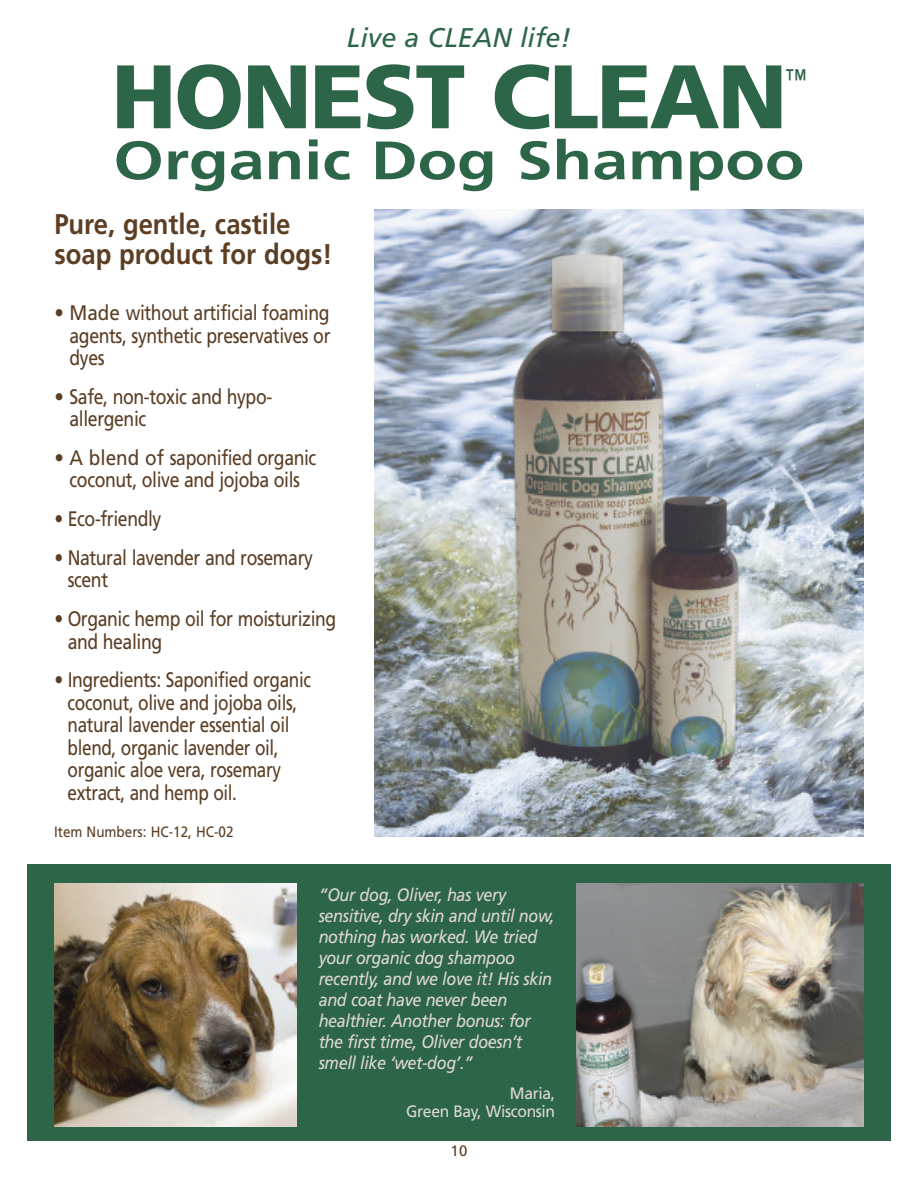
<style>
.page{position:relative;width:918px;height:1188px;background:#fff}
.page>*{position:absolute;margin:0;border:0;box-sizing:border-box;transform-origin:0 0}
.t1{font:900 90px "Frutiger";letter-spacing:-.025em;color:#2d6548}
.t2{font:700 54px "Frutiger";color:#2d6548;scale:1.2 1}
.t3{font:700 28.5px/30px "Frutiger";color:#5b3e24;scale:.9 1}
.t4{font:italic 27px "Frutiger";color:#2d6548}
.t5{font:27px "Frutiger";color:#2d6548;scale:.8 1}
.t6{font:21px/22.5px "Frutiger";letter-spacing:-.02em;color:#5b3e24;scale:.84 1}
.t7{font:21px/22.5px "Frutiger";letter-spacing:-.02em;color:#5b3e24;text-align:justify;scale:.9 1}
.t8{font:italic 18px/21px "Frutiger";letter-spacing:-.02em;color:#ded8d3;scale:.9 1}
.t9{font:16.5px/18px "Frutiger";letter-spacing:-.02em;color:#ded8d3;text-align:right;scale:.95 1}
.t10{font:15px "Frutiger";color:#5b3e24;scale:.9 1}
.t11{font:15px "Frutiger";color:#5b3e24}
</style>
<div class="page">
<div style="left:27px;top:864px;width:864px;height:277px;background:#2d6548"></div>
<img style="left:374px;top:209px;width:490px;height:628px">
<img style="left:54px;top:884px;width:243px;height:242px">
<img style="left:576px;top:884px;width:288px;height:242px">
<p class="t4" style="left:347px;top:27px;width:226px">Live a CLEAN life!</p>
<h1 class="t1" style="left:111px;top:61px;width:678px">HONEST CLEAN</h1>
<p class="t5" style="left:785px;top:68px;width:28px">™</p>
<h2 class="t2" style="left:113px;top:139px;width:577px">Organic Dog Shampoo</h2>
<h3 class="t3" style="left:54px;top:211px;width:310px">Pure, gentle, castile soap product for dogs!</h3>
<p class="t7" style="left:70px;top:303px;width:291px;text-indent:-15px">• Made without artificial foaming agents, synthetic preservatives or dyes</p>
<p class="t7" style="left:70px;top:387px;width:227px;text-indent:-15px">• Safe, non-toxic and hypo&shy;allergenic</p>
<p class="t7" style="left:54px;top:448px;width:293px;text-align:center">• A blend of saponified organic coconut, olive and jojoba oils</p>
<p class="t6" style="left:54px;top:509px;width:129px">• Eco-friendly</p>
<p class="t6" style="left:68px;top:548px;width:294px;text-indent:-13px">• Natural lavender and rosemary scent</p>
<p class="t6" style="left:68px;top:609px;width:321px;text-indent:-13px">• Organic hemp oil for moisturizing and healing</p>
<p class="t6" style="left:68px;top:670px;width:291px;text-indent:-13px">• Ingredients: Saponified organic coconut, olive and jojoba oils, natural lavender essential oil blend, organic lavender oil, organic aloe vera, rosemary extract, and hemp oil.</p>
<p class="t10" style="left:54px;top:825px;width:201px">Item Numbers: HC-12, HC-02</p>
<p class="t8" style="left:319px;top:886px;width:264px">“Our dog, Oliver, has very sensitive, dry skin and until now, nothing has worked. We tried your organic dog shampoo recently, and we love it! His skin and coat have never been healthier. Another bonus: for the first time, Oliver doesn’t smell like ‘wet-dog’.”</p>
<p class="t9" style="left:406px;top:1086px;width:158px">Maria,<br>Green Bay, Wisconsin</p>
<p class="t11" style="left:451px;top:1145px;width:18px">10</p>
</div>
